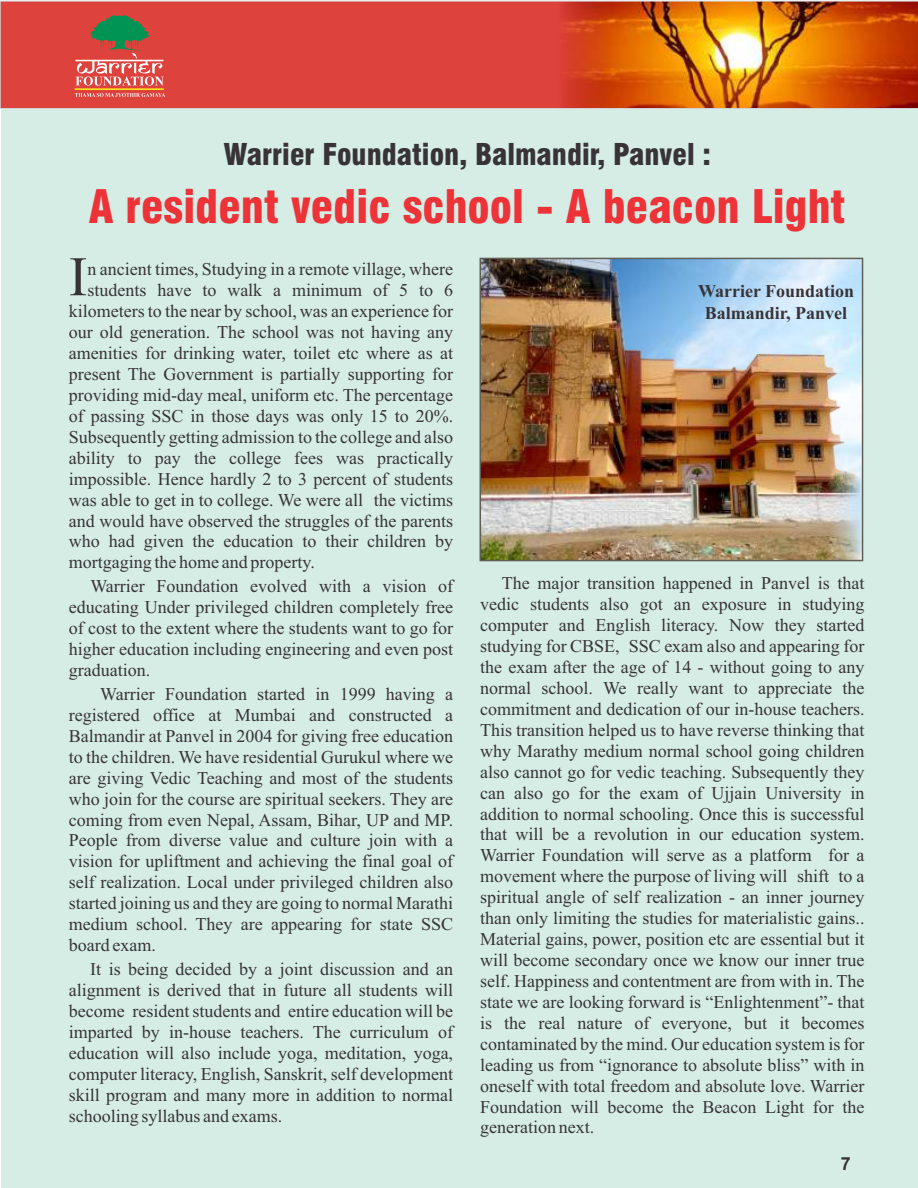
<style>
.page{position:relative;width:918px;height:1188px;background:#fff}
.page>*{position:absolute;margin:0;border:0;box-sizing:border-box;transform-origin:0 0}
.t1{font:55.8px "Times New Roman";color:#383336}
.t2{font:900 condensed 45.15px "Swiss 721 BT";color:#ed3338}
.t3{font:900 condensed 29.25px "Swiss 721 BT";color:#383336}
.t4{font:18px/21px "Times New Roman";color:#383336;text-align:justify}
.t5{font:700 18px/21.9px "Times New Roman";color:#383336;text-align:center}
.t6{font:700 18px "Arial";color:#383336}
</style>
<div class="page">
<div style="left:1px;top:1px;width:917px;height:1187px;background:#d6ede6"></div>
<svg style="left:0;top:1px;width:918px;height:108px;background:#d9532e"></svg>
<hr style="left:75px;top:88px;width:89px;height:2px;background:#fff212">
<svg style="left:75px;top:93px;width:90px;height:4px"></svg>
<svg style="left:75px;top:15px;width:89px;height:71px;background:#b76959"></svg>
<img style="left:483px;top:261px;width:377px;height:297px">
<div style="left:480px;top:258px;width:383px;height:303px;border:2px solid #615e54"></div>
<h3 class="t3" style="left:224px;top:143px;width:489px">Warrier Foundation, Balmandir, Panvel :</h3>
<h2 class="t2" style="left:89px;top:189px;width:758px">A resident vedic school - A beacon Light</h2>
<h1 class="t1" style="left:69px;top:257px;width:20px">I</h1>
<p class="t4" style="left:87px;top:261px;width:367px">n ancient times, Studying in a remote village, where</p>
<p class="t4" style="left:87px;top:281px;width:367px">students have to walk a minimum of 5 to 6</p>
<p class="t4" style="left:69px;top:302px;width:386px">kilometers to the near by school, was an experience for</p>
<p class="t4" style="left:69px;top:323px;width:386px">our old generation. The school was not having any</p>
<p class="t4" style="left:69px;top:344px;width:386px">amenities for drinking water, toilet etc where as at</p>
<p class="t4" style="left:69px;top:365px;width:386px">present The Government is partially supporting for</p>
<p class="t4" style="left:69px;top:386px;width:386px">providing mid-day meal, uniform etc. The percentage</p>
<p class="t4" style="left:69px;top:407px;width:386px">of passing SSC in those days was only 15 to 20%.</p>
<p class="t4" style="left:69px;top:428px;width:386px">Subsequently getting admission to the college and also</p>
<p class="t4" style="left:69px;top:449px;width:386px">ability to pay the college fees was practically</p>
<p class="t4" style="left:69px;top:470px;width:386px">impossible. Hence hardly 2 to 3 percent of students</p>
<p class="t4" style="left:69px;top:491px;width:386px">was able to get in to college. We were all the victims</p>
<p class="t4" style="left:69px;top:512px;width:386px">and would have observed the struggles of the parents</p>
<p class="t4" style="left:69px;top:533px;width:386px">who had given the education to their children by</p>
<p class="t4" style="left:69px;top:554px;width:248px">mortgaging the home and property.</p>
<p class="t4" style="left:69px;top:577px;width:386px;text-indent:22px">Warrier Foundation evolved with a vision of educating Under privileged children completely free of cost to the extent where the students want to go for higher education including engineering and even post graduation.</p>
<p class="t4" style="left:69px;top:685px;width:386px;text-indent:31px">Warrier Foundation started in 1999 having a registered office at Mumbai and constructed a Balmandir at Panvel in 2004 for giving free education to the children. We have residential Gurukul where we are giving Vedic Teaching and most of the students who join for the course are spiritual seekers. They are coming from even Nepal, Assam, Bihar, UP and MP.<br>People from diverse value and culture join with a vision for upliftment and achieving the final goal of self realization. Local under privileged children also started joining us and they are going to normal Marathi medium school. They are appearing for state SSC board exam.</p>
<p class="t4" style="left:69px;top:960px;width:386px;text-indent:22px">It is being decided by a joint discussion and an alignment is derived that in future all students will become resident students and entire education will be imparted by in-house teachers. The curriculum of education will also include yoga, meditation, yoga, computer literacy, English, Sanskrit, self development skill program and many more in addition to normal schooling syllabus and exams.</p>
<p class="t5" style="left:698px;top:282px;width:158px">Warrier Foundation<br>Balmandir, Panvel</p>
<p class="t4" style="left:480px;top:574px;width:386px;text-indent:22px">The major transition happened in Panvel is that vedic students also got an exposure in studying computer and English literacy. Now they started studying for CBSE, SSC exam also and appearing for the exam after the age of 14 - without going to any normal school. We really want to appreciate the commitment and dedication of our in-house teachers.<br>This transition helped us to have reverse thinking that why Marathy medium normal school going children also cannot go for vedic teaching. Subsequently they can also go for the exam of Ujjain University in addition to normal schooling. Once this is successful that will be a revolution in our education system.<br>Warrier Foundation will serve as a platform for a movement where the purpose of living will shift to a spiritual angle of self realization - an inner journey than only limiting the studies for materialistic gains..<br>Material gains, power, position etc are essential but it will become secondary once we know our inner true self. Happiness and contentment are from with in. The state we are looking forward is “Enlightenment”- that is the real nature of everyone, but it becomes contaminated by the mind. Our education system is for leading us from “ignorance to absolute bliss” with in oneself with total freedom and absolute love. Warrier Foundation will become the Beacon Light for the generation next.</p>
<p class="t6" style="left:841px;top:1157px;width:12px">7</p>
</div>
